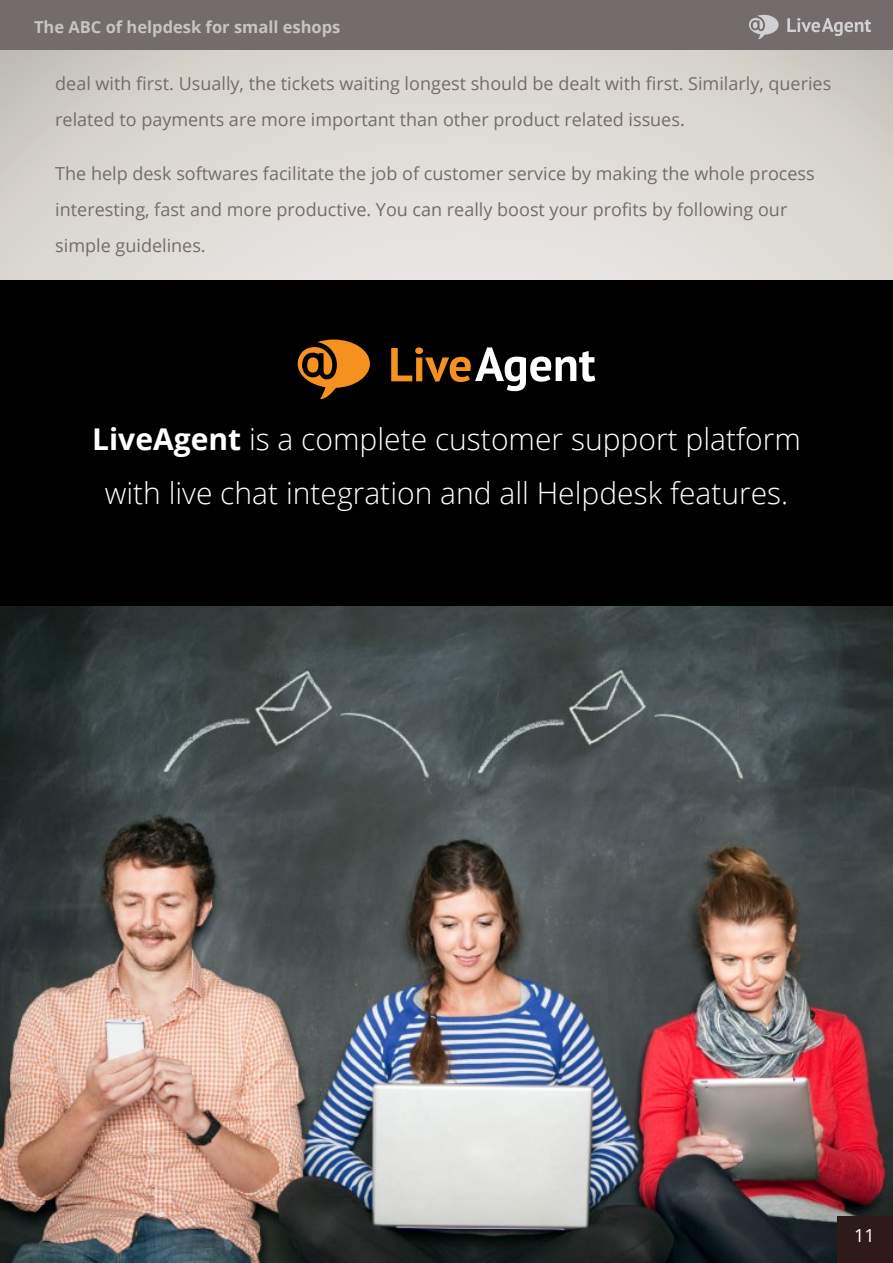
<style>
.page{position:relative;width:893px;height:1263px;background:#fff}
.page>*{position:absolute;margin:0;border:0;box-sizing:border-box;transform-origin:0 0}
.back_info{font:300 30px/54px "Open Sans";color:#fff;text-align:center}
.t1{font:18px/36px "Open Sans";color:#746c6c}
.t2{font:18px "Open Sans";color:#fff}
.t3{font:700 16.5px "Open Sans";color:#fff}
.s1{font-weight:700}
</style>
<div class="page">
<svg style="left:0;top:50px;width:893px;height:231px;background:#dbd8d2"></svg>
<div style="left:0;top:0;width:893px;height:50px;background:#746c6c"></div>
<svg style="left:749px;top:15px;width:30px;height:24px"></svg>
<svg style="left:787px;top:18px;width:84px;height:18px"></svg>
<img style="left:0;top:606px;width:893px;height:657px">
<div style="left:0;top:281px;width:893px;height:325px;background:#000"></div>
<svg style="left:298px;top:339px;width:72px;height:60px"></svg>
<svg style="left:391px;top:347px;width:204px;height:44px"></svg>
<div style="left:838px;top:1216px;width:55px;height:47px;background:#2e1a1a"></div>
<p class="t3" style="left:34px;top:15px;width:308px">The ABC of helpdesk for small eshops</p>
<p class="t1" style="left:55px;top:65px;width:777px">deal with first. Usually, the tickets waiting longest should be dealt with first. Similarly, queries related to payments are more important than other product related issues.</p>
<p class="t1" style="left:55px;top:155px;width:761px">The help desk softwares facilitate the job of customer service by making the whole process interesting, fast and more productive. You can really boost your profits by following our simple guidelines.</p>
<p class="back_info" style="left:92px;top:411px;width:710px"><span class="s1">LiveAgent</span> is a complete customer support platform with live chat integration and all Helpdesk features.</p>
<p class="t2" style="left:854px;top:1223px;width:22px">11</p>
</div>
